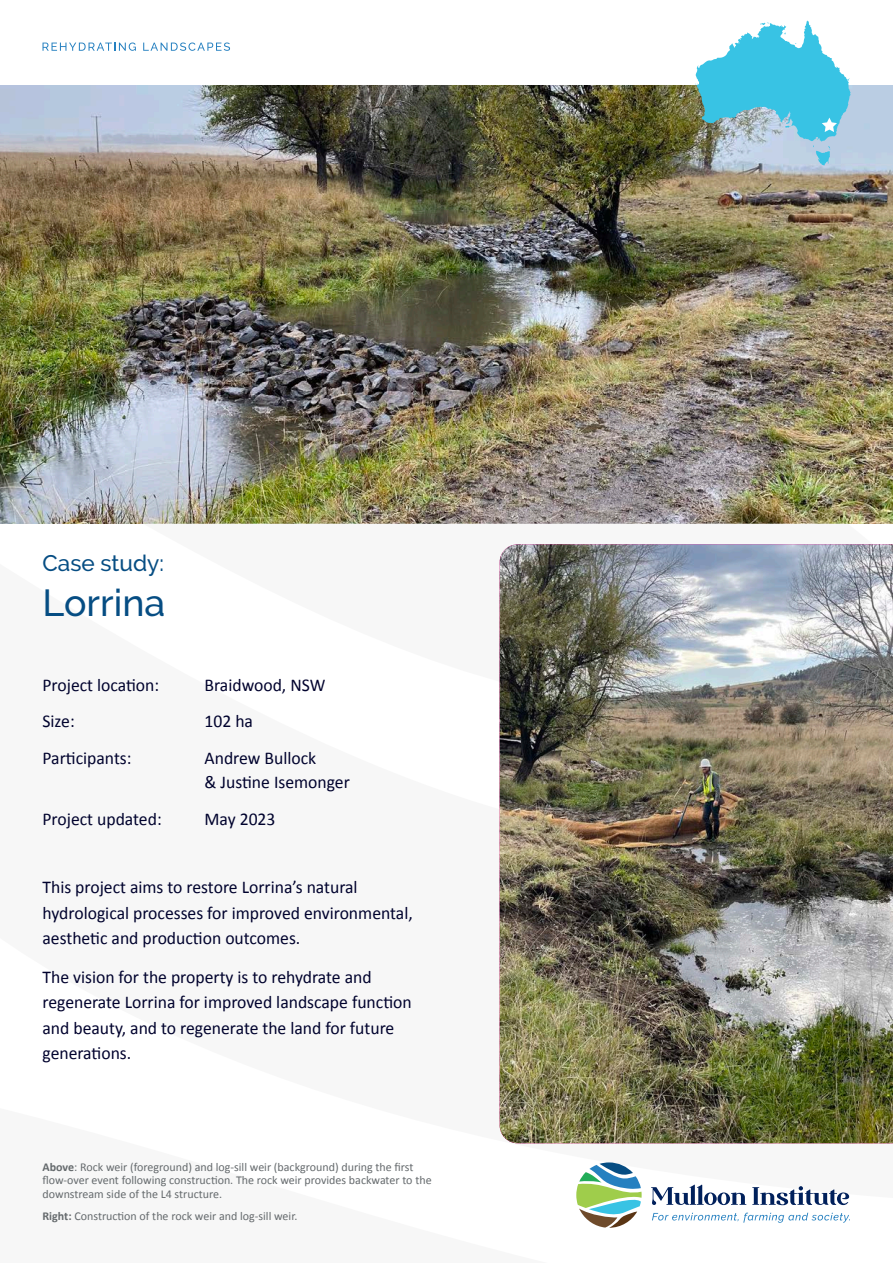
<style>
.page{position:relative;width:893px;height:1263px;background:#fff}
.page>*{position:absolute;margin:0;border:0;box-sizing:border-box;transform-origin:0 0}
.t1{font:500 37.5px "Raleway";color:#064d83}
.t2{font:500 22.5px "Raleway";color:#064d83}
.Bullets_-_line_1{font:18px/25.5px "Calibri";color:#00022d}
.Captions{font:12px/13.5px "Calibri";color:#656a6d}
.s1{font-weight:700}
</style>
<div class="page">
<img style="left:0;top:85px;width:893px;height:438px">
<svg style="left:43px;top:43px;width:93px;height:8px"></svg>
<svg style="left:143px;top:43px;width:87px;height:8px"></svg>
<img style="left:500px;top:544px;width:393px;height:599px">
<svg style="left:652px;top:1212px;width:198px;height:11px"></svg>
<svg style="left:576px;top:1162px;width:66px;height:66px"></svg>
<svg style="left:651px;top:1184px;width:95px;height:21px"></svg>
<svg style="left:752px;top:1186px;width:97px;height:19px"></svg>
<svg style="left:695px;top:20px;width:155px;height:145px"></svg>
<p class="t2" style="left:43px;top:550px;width:123px">Case study:</p>
<p class="t1" style="left:43px;top:581px;width:124px">Lorrina</p>
<p class="Bullets_-_line_1" style="left:43px;top:671px;width:118px">Project location:</p>
<p class="Bullets_-_line_1" style="left:205px;top:671px;width:122px">Braidwood, NSW</p>
<p class="Bullets_-_line_1" style="left:43px;top:708px;width:34px">Size:</p>
<p class="Bullets_-_line_1" style="left:205px;top:708px;width:50px">102 ha</p>
<p class="Bullets_-_line_1" style="left:43px;top:745px;width:91px">Participants:</p>
<p class="Bullets_-_line_1" style="left:205px;top:746px;width:147px;line-height:24px">Andrew Bullock<br>&amp; Justine Isemonger</p>
<p class="Bullets_-_line_1" style="left:43px;top:806px;width:121px">Project updated:</p>
<p class="Bullets_-_line_1" style="left:205px;top:806px;width:72px">May 2023</p>
<p class="Bullets_-_line_1" style="left:43px;top:874px;width:372px">This project aims to restore Lorrina’s natural hydrological processes for improved environmental, aesthetic and production outcomes.</p>
<p class="Bullets_-_line_1" style="left:43px;top:963px;width:371px">The vision for the property is to rehydrate and regenerate Lorrina for improved landscape function and beauty, and to regenerate the land for future generations.</p>
<p class="Captions" style="left:43px;top:1160px;width:391px"><span class="s1">Above</span>: Rock weir (foreground) and log-sill weir (background) during the first flow-over event following construction. The rock weir provides backwater to the downstream side of the L4 structure.</p>
<p class="Captions" style="left:43px;top:1209px;width:256px"><span class="s1">Right:</span> Construction of the rock weir and log-sill weir.</p>
</div>
